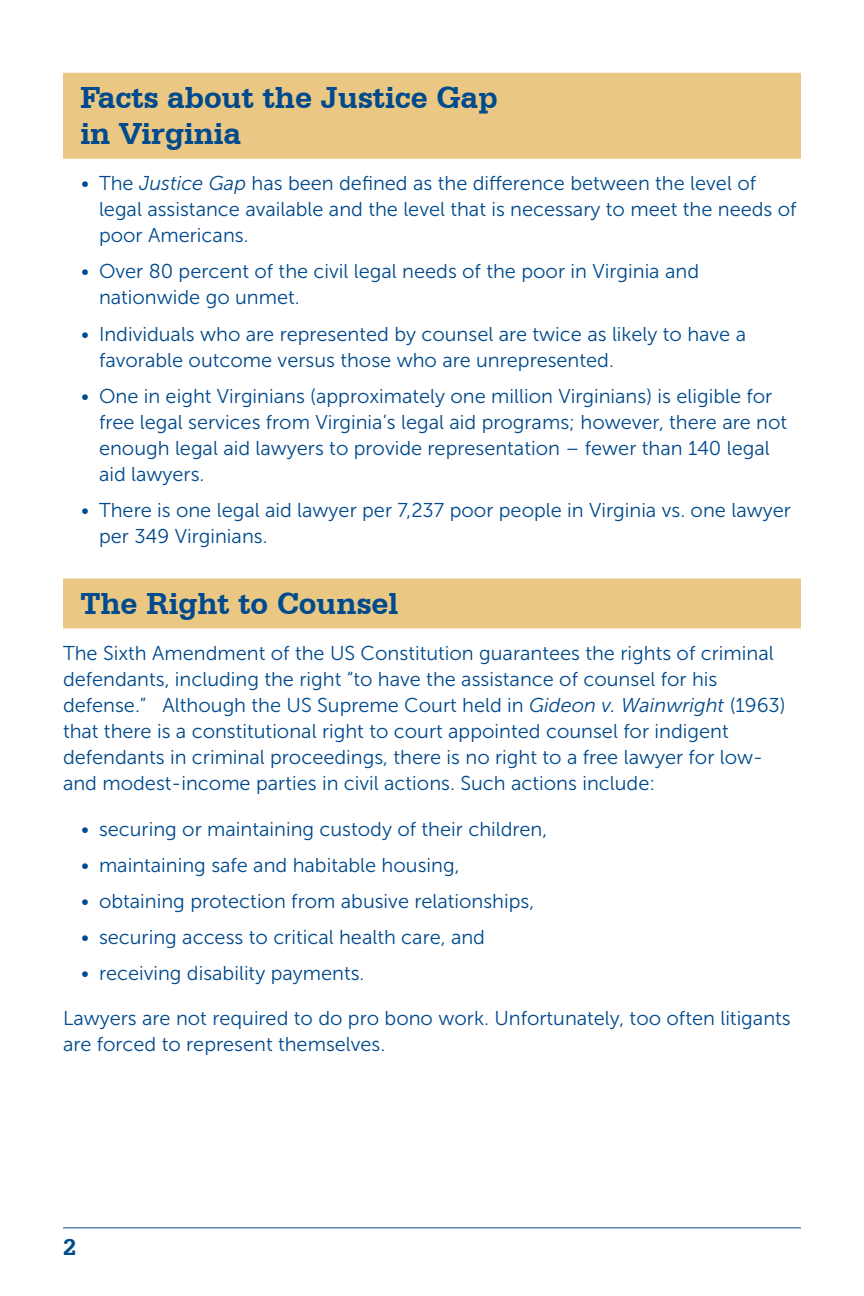
<style>
.page{position:relative;width:864px;height:1296px;background:#fff}
.page>*{position:absolute;margin:0;border:0;box-sizing:border-box;transform-origin:0 0}
.headline_1{font:700 32px "Serifa BT";color:#004a8d}
.number_list_1{font:700 24px "Serifa BT";color:#004a8d}
.text{font:20px/26px "Museo Sans 300";color:#004a8d}
.s1{font-style:italic}
</style>
<div class="page">
<hr style="left:63px;top:1227px;width:738px;height:1px;background:#004a8d">
<div style="left:63px;top:73px;width:738px;height:50px;background:#eac884"></div>
<div style="left:63px;top:109px;width:738px;height:50px;background:#eac884"></div>
<div style="left:63px;top:578px;width:738px;height:50px;background:#eac884"></div>
<p class="headline_1" style="left:80px;top:78px;width:419px">Facts about the Justice Gap</p>
<p class="headline_1" style="left:80px;top:114px;width:162px">in Virginia</p>
<p class="text" style="left:99px;top:171px;width:699px;text-indent:-18px">• The <span class="s1">Justice Gap</span> has been defined as the difference between the level of legal assistance available and the level that is necessary to meet the needs of poor Americans.</p>
<p class="text" style="left:99px;top:259px;width:602px;text-indent:-18px">• Over 80 percent of the civil legal needs of the poor in Virginia and nationwide go unmet.</p>
<p class="text" style="left:99px;top:321px;width:649px;text-indent:-18px">• Individuals who are represented by counsel are twice as likely to have a favorable outcome versus those who are unrepresented.</p>
<p class="text" style="left:99px;top:383px;width:690px;text-indent:-18px">• One in eight Virginians (approximately one million Virginians) is eligible for free legal services from Virginia’s legal aid programs; however, there are not enough legal aid lawyers to provide representation – fewer than 140 legal aid lawyers.</p>
<p class="text" style="left:99px;top:497px;width:693px;text-indent:-18px">• There is one legal aid lawyer per 7,237 poor people in Virginia vs. one lawyer per 349 Virginians.</p>
<p class="headline_1" style="left:80px;top:584px;width:319px">The Right to Counsel</p>
<p class="text" style="left:63px;top:640px;width:724px">The Sixth Amendment of the US Constitution guarantees the rights of criminal defendants, including the right “to have the assistance of counsel for his defense.” Although the US Supreme Court held in <span class="s1">Gideon v. Wainwright</span> (1963) that there is a constitutional right to court appointed counsel for indigent defendants in criminal proceedings, there is no right to a free lawyer for low&shy;and modest-income parties in civil actions. Such actions include:</p>
<p class="text" style="left:81px;top:816px;width:468px">• securing or maintaining custody of their children,</p>
<p class="text" style="left:81px;top:852px;width:380px">• maintaining safe and habitable housing,</p>
<p class="text" style="left:81px;top:889px;width:455px">• obtaining protection from abusive relationships,</p>
<p class="text" style="left:81px;top:925px;width:406px">• securing access to critical health care, and</p>
<p class="text" style="left:81px;top:961px;width:285px">• receiving disability payments.</p>
<p class="text" style="left:63px;top:1006px;width:729px">Lawyers are not required to do pro bono work. Unfortunately, too often litigants are forced to represent themselves.</p>
<p class="number_list_1" style="left:63px;top:1232px;width:15px">2</p>
</div>
